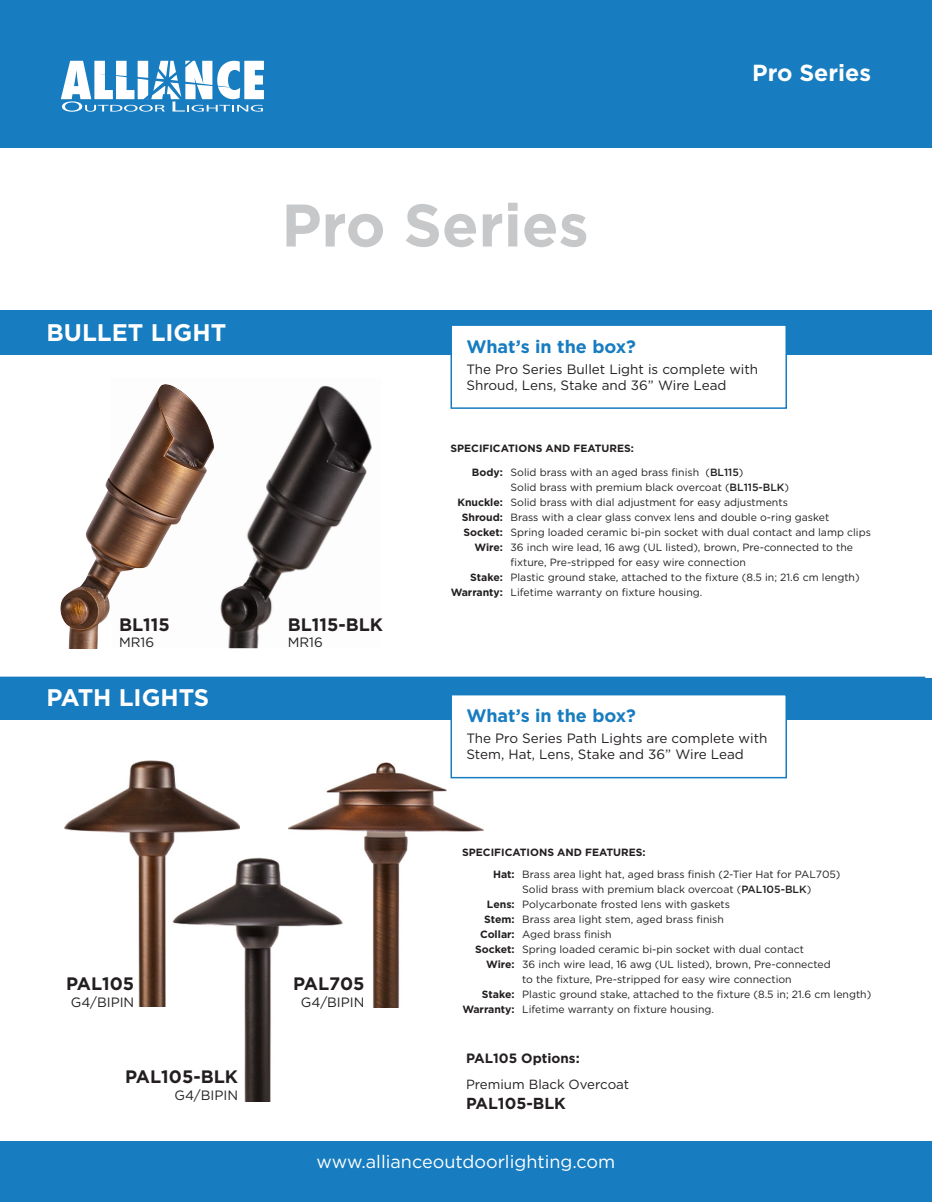
<style>
.page{position:relative;width:932px;height:1202px;background:#fff}
.page>*{position:absolute;margin:0;border:0;box-sizing:border-box;transform-origin:0 0}
.t1{font:700 60px "Gotham";color:#c7c8ca}
.t2{font:700 24px "Gotham";color:#fff}
.t3{font:700 23.25px "Gotham";color:#fff}
.t4{font:700 18px "Gotham";color:#231f20}
.t5{font:18px "Gotham";color:#fff}
.t6{font:700 18px "Gotham";color:#177cc0}
.t7{font:700 15.9px "Gotham";color:#231f20}
.t8{font:13.5px/16.2px "Gotham";color:#231f20}
.t9{font:700 13.5px "Gotham";color:#231f20}
.t10{font:13.35px "Gotham";color:#231f20}
.t11{font:10.5px/15px "Gotham";color:#231f20}
.t12{font:700 10.5px "Gotham";color:#231f20}
.s1{font-weight:700}
.s2{font-weight:500}
</style>
<div class="page">
<div style="left:0;top:0;width:932px;height:147px;background:#177cc0"></div>
<div style="left:0;top:1141px;width:932px;height:61px;background:#177cc0"></div>
<svg style="left:61px;top:61px;width:203px;height:51px"></svg>
<img style="left:288px;top:762px;width:195px;height:245px">
<img style="left:228px;top:385px;width:144px;height:263px">
<img style="left:60px;top:384px;width:168px;height:264px">
<div style="left:0;top:310px;width:932px;height:45px;background:#177cc0"></div>
<div style="left:0;top:678px;width:932px;height:41px;background:#177cc0"></div>
<img style="left:64px;top:760px;width:175px;height:246px">
<img style="left:170px;top:855px;width:175px;height:246px">
<hr style="left:0;top:676px;width:925px;height:2px;background:#177cc0">
<svg style="left:450px;top:695px;width:337px;height:84px"></svg>
<svg style="left:450px;top:325px;width:337px;height:84px"></svg>
<h3 class="t3" style="left:752px;top:57px;width:121px">Pro Series</h3>
<p class="t2" style="left:47px;top:317px;width:181px">BULLET LIGHT</p>
<p class="t4" style="left:119px;top:612px;width:52px">BL115</p>
<p class="t8" style="left:119px;top:633px;width:37px">MR16</p>
<p class="t2" style="left:47px;top:681px;width:164px">PATH LIGHTS</p>
<p class="t4" style="left:66px;top:972px;width:70px">PAL105</p>
<p class="t8" style="left:71px;top:993px;width:65px">G4/BIPIN</p>
<p class="t4" style="left:125px;top:1065px;width:114px">PAL105-BLK</p>
<p class="t8" style="left:174px;top:1086px;width:65px">G4/BIPIN</p>
<p class="t1" style="left:281px;top:185px;width:309px">Pro Series</p>
<p class="t6" style="left:466px;top:334px;width:171px">What’s in the box?</p>
<p class="t8" style="left:466px;top:360px;width:293px">The Pro Series Bullet Light is complete with<br>Shroud, Lens, Stake and 36” Wire Lead</p>
<p class="t4" style="left:288px;top:612px;width:97px">BL115-BLK</p>
<p class="t8" style="left:288px;top:633px;width:37px">MR16</p>
<p class="t4" style="left:293px;top:972px;width:73px">PAL705</p>
<p class="t8" style="left:301px;top:993px;width:65px">G4/BIPIN</p>
<p class="t12" style="left:450px;top:441px;width:185px">SPECIFICATIONS AND FEATURES:</p>
<p class="t11" style="left:472px;top:464px;width:273px"><span class="s1">Body:</span> Solid brass with an aged brass finish (<span class="s2">BL115</span>)</p>
<p class="t11" style="left:510px;top:479px;width:280px">Solid brass with premium black overcoat (<span class="s2">BL115-BLK</span>)</p>
<p class="t11" style="left:457px;top:494px;width:332px"><span class="s1">Knuckle:</span> Solid brass with dial adjustment for easy adjustments</p>
<p class="t11" style="left:462px;top:509px;width:369px"><span class="s1">Shroud:</span> Brass with a clear glass convex lens and double o-ring gasket</p>
<p class="t11" style="left:463px;top:524px;width:409px"><span class="s1">Socket:</span> Spring loaded ceramic bi-pin socket with dual contact and lamp clips</p>
<p class="t11" style="left:510px;top:539px;width:344px;text-indent:-36px"><span class="s1">Wire:</span> 36 inch wire lead, 16 awg (UL listed), brown, Pre-connected to the fixture, Pre-stripped for easy wire connection</p>
<p class="t11" style="left:470px;top:569px;width:391px"><span class="s1">Stake:</span> Plastic ground stake, attached to the fixture (8.5 in; 21.6 cm length)</p>
<p class="t11" style="left:450px;top:584px;width:253px"><span class="s1">Warranty:</span> Lifetime warranty on fixture housing.</p>
<p class="t6" style="left:466px;top:703px;width:171px">What’s in the box?</p>
<p class="t8" style="left:466px;top:730px;width:302px">The Pro Series Path Lights are complete with<br>Stem, Hat, Lens, Stake and 36” Wire Lead</p>
<p class="t12" style="left:462px;top:845px;width:185px">SPECIFICATIONS AND FEATURES:</p>
<p class="t11" style="left:493px;top:866px;width:349px"><span class="s1">Hat:</span> Brass area light hat, aged brass finish (2-Tier Hat for PAL705)</p>
<p class="t11" style="left:522px;top:881px;width:290px">Solid brass with premium black overcoat (<span class="s2">PAL105-BLK</span>)</p>
<p class="t11" style="left:487px;top:896px;width:245px"><span class="s1">Lens:</span> Polycarbonate frosted lens with gaskets</p>
<p class="t11" style="left:484px;top:911px;width:241px"><span class="s1">Stem:</span> Brass area light stem, aged brass finish</p>
<p class="t11" style="left:480px;top:926px;width:133px"><span class="s1">Collar:</span> Aged brass finish</p>
<p class="t11" style="left:475px;top:941px;width:330px"><span class="s1">Socket:</span> Spring loaded ceramic bi-pin socket with dual contact</p>
<p class="t11" style="left:486px;top:956px;width:346px"><span class="s1">Wire:</span> 36 inch wire lead, 16 awg (UL listed), brown, Pre-connected</p>
<p class="t11" style="left:522px;top:971px;width:271px">to the fixture, Pre-stripped for easy wire connection</p>
<p class="t11" style="left:482px;top:986px;width:391px"><span class="s1">Stake:</span> Plastic ground stake, attached to the fixture (8.5 in; 21.6 cm length)</p>
<p class="t11" style="left:462px;top:1001px;width:253px"><span class="s1">Warranty:</span> Lifetime warranty on fixture housing.</p>
<p class="t9" style="left:466px;top:1049px;width:115px">PAL105 Options:</p>
<p class="t10" style="left:466px;top:1076px;width:165px">Premium Black Overcoat</p>
<p class="t7" style="left:466px;top:1092px;width:101px">PAL105-BLK</p>
<h3 class="t5" style="left:316px;top:1150px;width:300px">www.allianceoutdoorlighting.com</h3>
</div>
